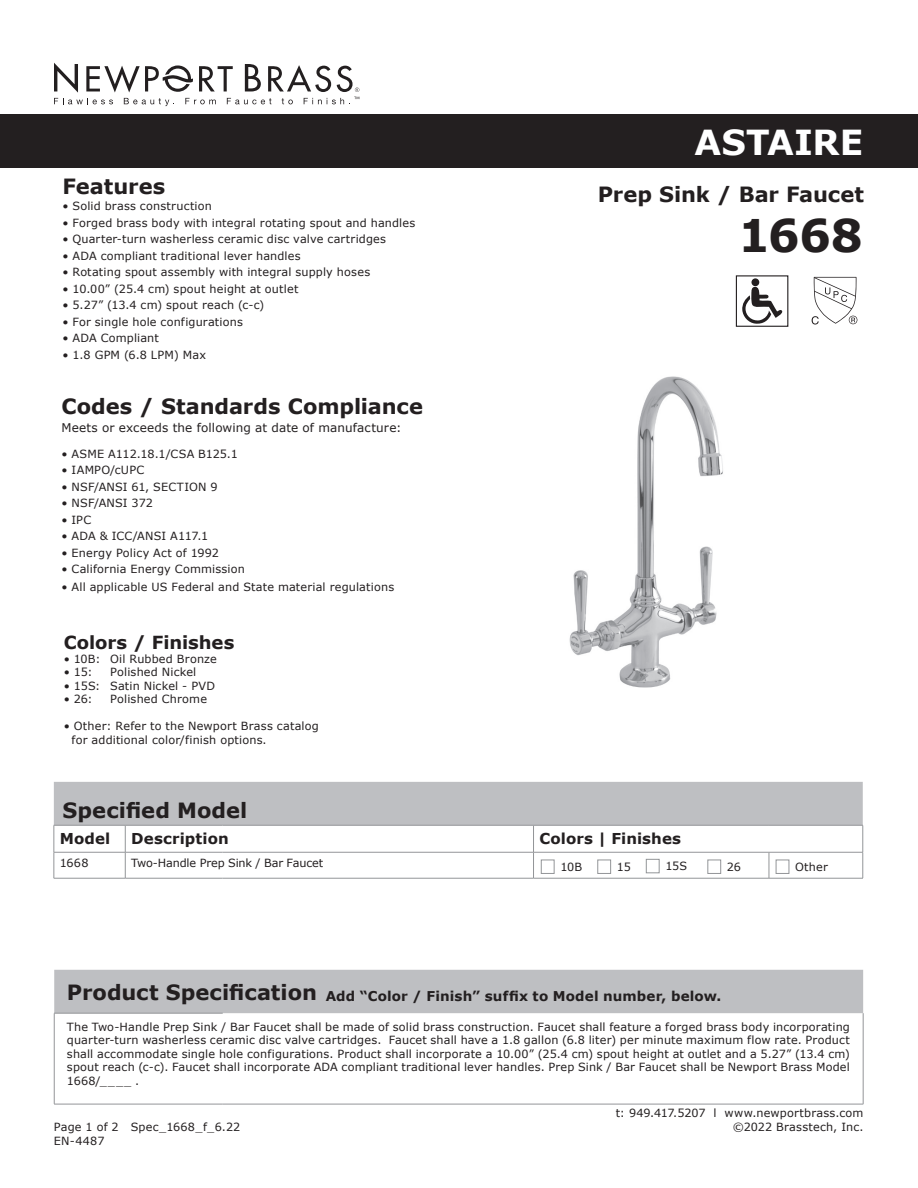
<style>
.page{position:relative;width:918px;height:1188px;background:#fff}
.page>*{position:absolute;margin:0;border:0;box-sizing:border-box;transform-origin:0 0}
.t1{font:700 45px "Verdana";color:#231f20}
.t2{font:700 34.5px "Verdana";letter-spacing:.005em;color:#fff}
.t3{font:700 21px "Verdana";color:#231f20}
.t4{font:700 18px "Verdana";letter-spacing:-.005em;color:#231f20}
.t5{font:700 15px "Verdana";letter-spacing:.005em;color:#231f20}
.t6{font:700 13.5px "Verdana";letter-spacing:.01em;color:#231f20}
.t7{font:12px "Verdana";letter-spacing:.01em;color:#231f20}
.t8{font:11.25px/13.5px "Verdana";letter-spacing:.015em;color:#231f20}
.t9{font:11.25px "Verdana";letter-spacing:-.015em;color:#231f20}
.s1{font-size:21px}
</style>
<div class="page">
<div style="left:0;top:114px;width:918px;height:54px;background:#231f20"></div>
<svg style="left:54px;top:63px;width:305px;height:43px"></svg>
<img style="left:569px;top:376px;width:154px;height:312px">
<svg style="left:54px;top:782px;width:810px;height:96px"></svg>
<hr style="left:54px;top:878px;width:71px;height:1px;background:#939598">
<hr style="left:125px;top:878px;width:97px;height:1px;background:#939598">
<hr style="left:222px;top:878px;width:312px;height:1px;background:#939598">
<hr style="left:534px;top:878px;width:235px;height:1px;background:#939598">
<hr style="left:769px;top:878px;width:94px;height:1px;background:#939598">
<div style="left:54px;top:970px;width:809px;height:43px;background:#bebfc2"></div>
<hr style="left:863px;top:1013px;width:1px;height:91px;background:#939598">
<hr style="left:54px;top:1013px;width:169px;height:1px;background:#939598">
<hr style="left:54px;top:1013px;width:1px;height:91px;background:#939598">
<hr style="left:54px;top:1104px;width:169px;height:1px;background:#939598">
<hr style="left:223px;top:1104px;width:640px;height:1px;background:#939598">
<div style="left:736px;top:274px;width:54px;height:53px;border:3px solid #fff"></div>
<div style="left:736px;top:275px;width:52px;height:52px;border:1px solid #231f20"></div>
<svg style="left:812px;top:277px;width:45px;height:48px"></svg>
<svg style="left:742px;top:287px;width:40px;height:37px"></svg>
<div style="left:751px;top:278px;width:8px;height:8px;background:#231f20;border-radius:50%"></div>
<h3 class="t3" style="left:62px;top:172px;width:105px">Features</h3>
<p class="t8" style="left:62px;top:199px;width:151px">• Solid brass construction</p>
<p class="t8" style="left:62px;top:216px;width:354px">• Forged brass body with integral rotating spout and handles</p>
<p class="t8" style="left:62px;top:232px;width:325px">• Quarter-turn washerless ceramic disc valve cartridges</p>
<p class="t8" style="left:62px;top:249px;width:240px">• ADA compliant traditional lever handles</p>
<p class="t8" style="left:62px;top:265px;width:309px">• Rotating spout assembly with integral supply hoses</p>
<p class="t8" style="left:62px;top:282px;width:237px">• 10.00” (25.4 cm) spout height at outlet</p>
<p class="t8" style="left:62px;top:298px;width:203px">• 5.27” (13.4 cm) spout reach (c-c)</p>
<p class="t8" style="left:62px;top:315px;width:182px">• For single hole configurations</p>
<p class="t8" style="left:62px;top:331px;width:98px">• ADA Compliant</p>
<p class="t8" style="left:62px;top:348px;width:145px">• 1.8 GPM (6.8 LPM) Max</p>
<h3 class="t3" style="left:62px;top:393px;width:363px">Codes / Standards Compliance</h3>
<p class="t7" style="left:62px;top:420px;width:342px">Meets or exceeds the following at date of manufacture:</p>
<p class="t8" style="left:62px;top:447px;width:178px">• ASME A112.18.1/CSA B125.1</p>
<p class="t8" style="left:62px;top:463px;width:84px">• IAMPO/cUPC</p>
<p class="t8" style="left:62px;top:480px;width:158px">• NSF/ANSI 61, SECTION 9</p>
<p class="t8" style="left:62px;top:496px;width:93px">• NSF/ANSI 372</p>
<p class="t8" style="left:62px;top:513px;width:31px">• IPC</p>
<p class="t8" style="left:62px;top:530px;width:148px">• ADA &amp; ICC/ANSI A117.1</p>
<p class="t8" style="left:62px;top:546px;width:159px">• Energy Policy Act of 1992</p>
<p class="t8" style="left:62px;top:563px;width:185px">• California Energy Commission</p>
<p class="t8" style="left:62px;top:581px;width:334px">• All applicable US Federal and State material regulations</p>
<h3 class="t4" style="left:64px;top:631px;width:172px">Colors / Finishes</h3>
<p class="t8" style="left:64px;top:652px;width:155px">• 10B: Oil Rubbed Bronze</p>
<p class="t8" style="left:64px;top:666px;width:30px">• 15:</p>
<p class="t8" style="left:110px;top:666px;width:88px">Polished Nickel</p>
<p class="t8" style="left:64px;top:679px;width:153px">• 15S: Satin Nickel - PVD</p>
<p class="t8" style="left:64px;top:693px;width:31px">• 26:</p>
<p class="t8" style="left:110px;top:693px;width:98px">Polished Chrome</p>
<p class="t8" style="left:72px;top:720px;width:249px;text-indent:-8px">• Other: Refer to the Newport Brass catalog for additional color/finish options.</p>
<h3 class="t3" style="left:63px;top:796px;width:186px">Specified Model</h3>
<h2 class="t2" style="left:694px;top:120px;width:170px">ASTAIRE</h2>
<h3 class="t3" style="left:598px;top:181px;width:268px">Prep Sink / Bar Faucet</h3>
<h1 class="t1" style="left:738px;top:207px;width:126px">1668</h1>
<h3 class="t5" style="left:60px;top:829px;width:52px">Model</h3>
<h3 class="t5" style="left:131px;top:829px;width:99px">Description</h3>
<h3 class="t5" style="left:540px;top:829px;width:143px">Colors | Finishes</h3>
<p class="t8" style="left:60px;top:856px;width:30px">1668</p>
<p class="t9" style="left:131px;top:856px;width:194px">Two-Handle Prep Sink / Bar Faucet</p>
<p class="t8" style="left:560px;top:860px;width:23px">10B</p>
<p class="t8" style="left:617px;top:860px;width:16px">15</p>
<p class="t8" style="left:665px;top:860px;width:23px">15S</p>
<p class="t8" style="left:727px;top:860px;width:16px">26</p>
<p class="t8" style="left:795px;top:860px;width:34px">Other</p>
<p class="t6" style="left:67px;top:987px;width:656px"><span class="s1">Product Specification</span> Add “Color / Finish” suffix to Model number, below.</p>
<p class="t8" style="left:67px;top:1020px;width:785px;text-align:justify">The Two-Handle Prep Sink / Bar Faucet shall be made of solid brass construction. Faucet shall feature a forged brass body incorporating quarter-turn washerless ceramic disc valve cartridges. Faucet shall have a 1.8 gallon (6.8 liter) per minute maximum flow rate. Product shall accommodate single hole configurations. Product shall incorporate a 10.00” (25.4 cm) spout height at outlet and a 5.27” (13.4 cm) spout reach (c-c). Faucet shall incorporate ADA compliant traditional lever handles. Prep Sink / Bar Faucet shall be Newport Brass Model 1668/____ .</p>
<p class="t8" style="left:54px;top:1121px;width:188px">Page 1 of 2 Spec_1668_f_6.22<br>EN-4487</p>
<p class="t8" style="left:616px;top:1107px;width:249px;text-align:right">t: 949.417.5207 l www.newportbrass.com ©2022 Brasstech, Inc.</p>
</div>
